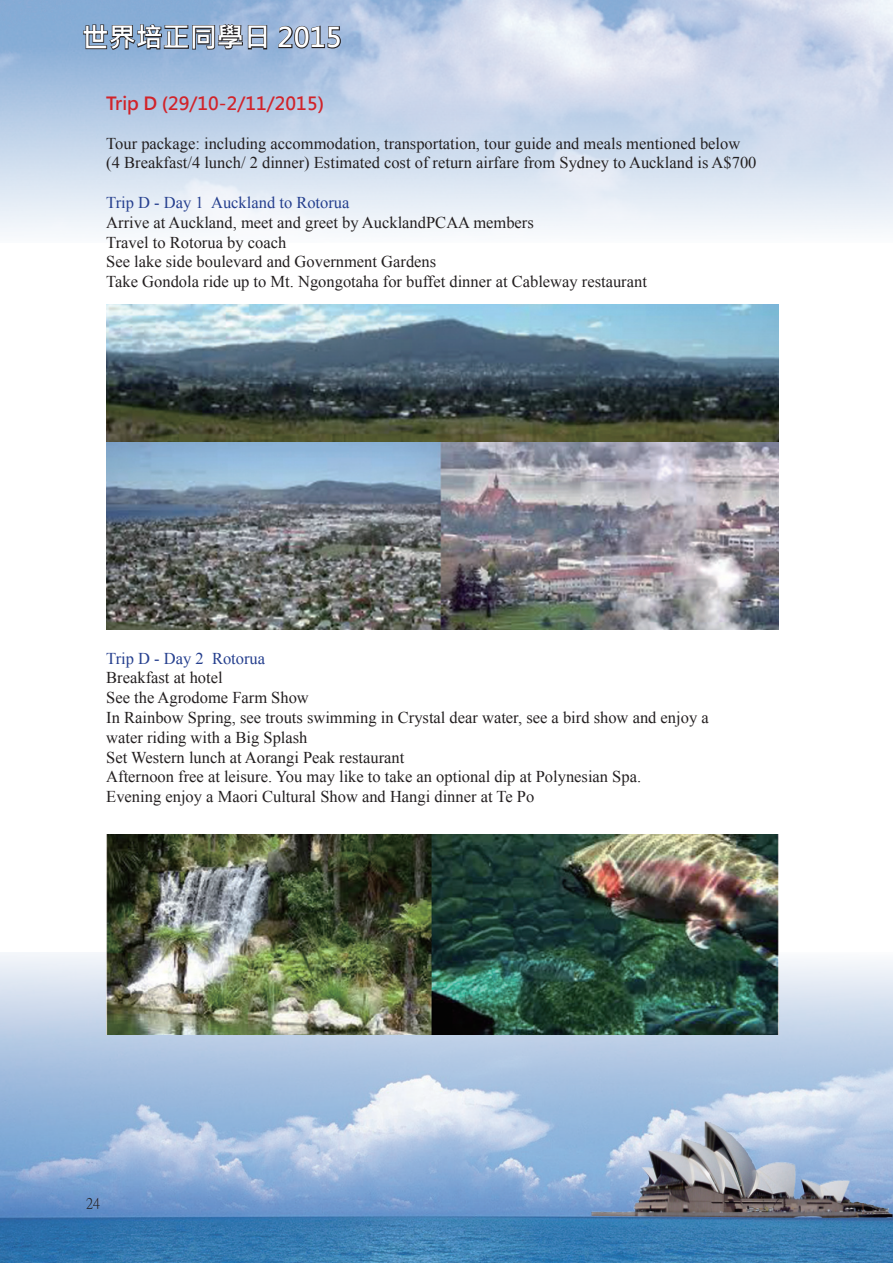
<style>
.page{position:relative;width:893px;height:1263px;background:#fff}
.page>*{position:absolute;margin:0;border:0;box-sizing:border-box;transform-origin:0 0}
.t1{font:700 27px "Microsoft Jheng Hei";color:#fff}
.t2{font:700 18px "Microsoft Jheng Hei";color:#d1232a}
.t3{font:16.5px "Times New Roman";color:#231f20}
.t4{font:16.5px "Times New Roman";color:#253f8e}
.t5{font:15px "P Ming Li U";color:#231f20}
</style>
<div class="page">
<img style="left:0;top:952px;width:893px;height:311px">
<svg style="left:82px;top:23px;width:186px;height:28px;background:#617288"></svg>
<svg style="left:277px;top:25px;width:65px;height:24px;background:#78869d"></svg>
<img style="left:591px;top:1120px;width:302px;height:98px">
<img style="left:106px;top:304px;width:672px;height:325px">
<img style="left:106px;top:834px;width:672px;height:200px">
<h1 class="t1" style="left:82px;top:21px;width:262px">世界培正同學日 2015</h1>
<p class="t2" style="left:106px;top:92px;width:219px">Trip D (29/10-2/11/2015)</p>
<p class="t3" style="left:106px;top:131px;width:636px">Tour package: including accommodation, transportation, tour guide and meals mentioned below</p>
<p class="t3" style="left:106px;top:151px;width:652px">(4 Breakfast/4 lunch/ 2 dinner) Estimated cost of return airfare from Sydney to Auckland is A$700</p>
<p class="t4" style="left:106px;top:191px;width:245px">Trip D - Day 1 Auckland to Rotorua</p>
<p class="t3" style="left:106px;top:211px;width:429px">Arrive at Auckland, meet and greet by AucklandPCAA members</p>
<p class="t3" style="left:106px;top:230px;width:181px">Travel to Rotorua by coach</p>
<p class="t3" style="left:106px;top:250px;width:331px">See lake side boulevard and Government Gardens</p>
<p class="t3" style="left:106px;top:270px;width:542px">Take Gondola ride up to Mt. Ngongotaha for buffet dinner at Cableway restaurant</p>
<p class="t4" style="left:106px;top:646px;width:160px">Trip D - Day 2 Rotorua</p>
<p class="t3" style="left:106px;top:666px;width:118px">Breakfast at hotel</p>
<p class="t3" style="left:106px;top:686px;width:204px">See the Agrodome Farm Show</p>
<p class="t3" style="left:106px;top:706px;width:604px">In Rainbow Spring, see trouts swimming in Crystal dear water, see a bird show and enjoy a</p>
<p class="t3" style="left:106px;top:725px;width:203px">water riding with a Big Splash</p>
<p class="t3" style="left:106px;top:745px;width:300px">Set Western lunch at Aorangi Peak restaurant</p>
<p class="t3" style="left:106px;top:765px;width:536px">Afternoon free at leisure. You may like to take an optional dip at Polynesian Spa.</p>
<p class="t3" style="left:106px;top:785px;width:429px">Evening enjoy a Maori Cultural Show and Hangi dinner at Te Po</p>
<p class="t5" style="left:86px;top:1196px;width:16px">24</p>
</div>
